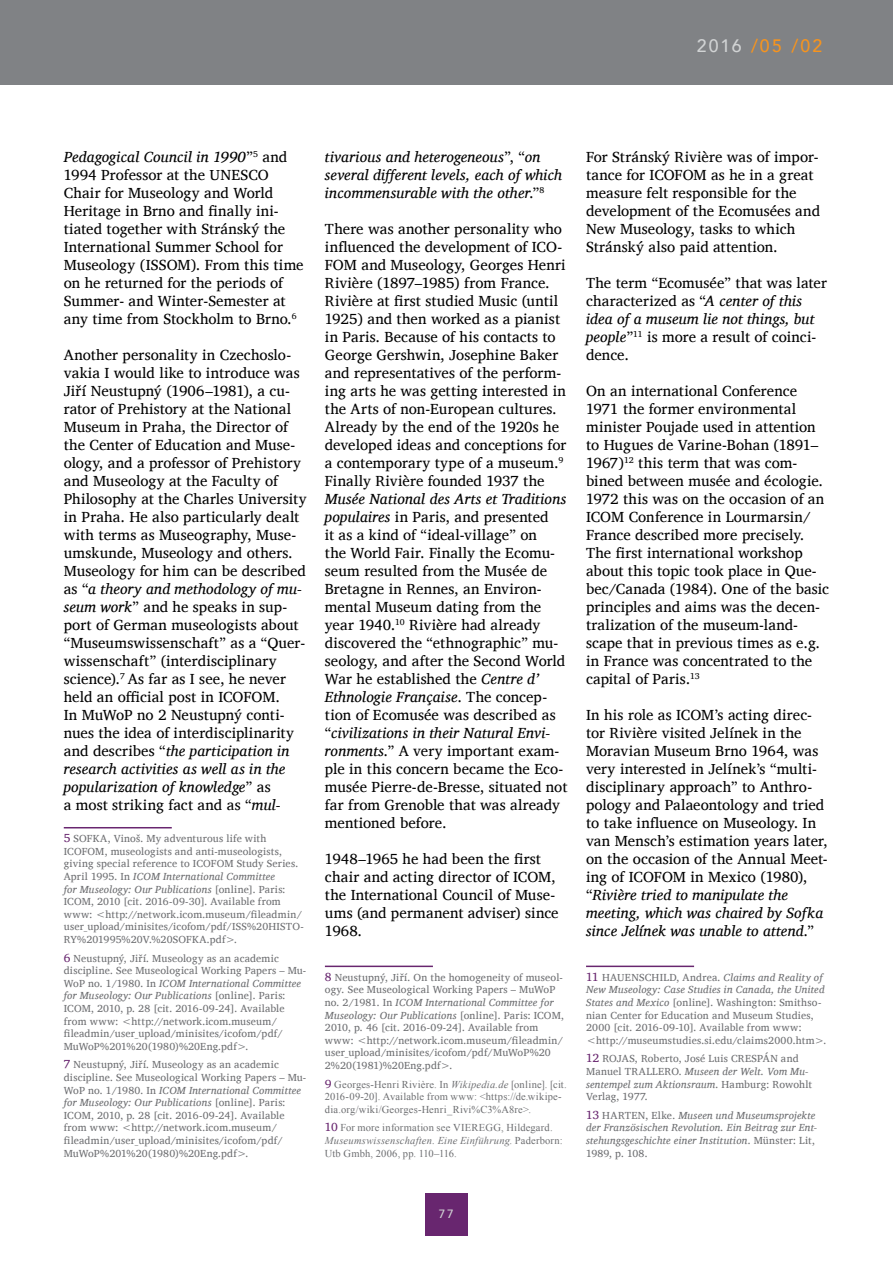
<style>
.page{position:relative;width:893px;height:1263px;background:#fff}
.page>*{position:absolute;margin:0;border:0;box-sizing:border-box;transform-origin:0 0}
.t1{font:500 18px "Avenir";letter-spacing:.125em;color:#f7941e}
.t2{font:15px/18px "Charis SIL";letter-spacing:.005em;color:#000}
.t3{font:italic 15px/18px "Charis SIL";letter-spacing:.015em;color:#000}
.t4{font:500 12px "Avenir";color:#d1d3d4}
.t5{font:10.5px/12.6px "Charis SIL";letter-spacing:.015em;color:#6d6e71}
.t6{font:10.5px/12.6px "Times New Roman";letter-spacing:.015em;color:#6d6e71}
.t7{font:italic 10.5px/12.6px "Charis SIL";letter-spacing:.025em;color:#6d6e71}
.s1{color:#d1d3d4}
.s2{font-style:italic}
.s3{font-size:12px;color:#68266f}
.s4{font-style:normal}
.s5{font-family:"Charis SIL";font-size:12px;color:#68266f}
.s6{font-style:normal;font-size:12px;color:#68266f}
</style>
<div class="page">
<div style="left:0;top:0;width:893px;height:85px;background:#808285"></div>
<div style="left:425px;top:1193px;width:43px;height:42px;background:#68266f"></div>
<hr style="left:64px;top:827px;width:108px;height:1px;background:#68266f">
<hr style="left:325px;top:965px;width:108px;height:2px;background:#68266f">
<hr style="left:586px;top:965px;width:108px;height:2px;background:#68266f">
<p class="t1" style="left:697px;top:30px;width:127px"><span class="s1">2016</span> /05 /02</p>
<p class="t2" style="left:64px;top:148px;width:241px"><span class="s2">Pedagogical Council in 1990</span>”<sup>5</sup> and<br>1994 Professor at the UNESCO<br>Chair for Museology and World<br>Heritage in Brno and finally ini&shy;tiated together with Stránský the<br>International Summer School for<br>Museology (ISSOM). From this time on he returned for the periods of<br>Summer- and Winter-Semester at any time from Stockholm to Brno.<sup>6</sup></p>
<p class="t2" style="left:64px;top:346px;width:244px">Another personality in Czechoslo&shy;vakia I would like to introduce was Jiří Neustupný (1906–1981), a cu&shy;rator of Prehistory at the National Museum in Praha, the Director of the Center of Education and Muse&shy;ology, and a professor of Prehistory and Museology at the Faculty of Philosophy at the Charles University in Praha. He also particularly dealt with terms as Museography, Muse&shy;umskunde, Museology and others.<br>Museology for him can be described as “<span class="s2">a theory and methodology of mu&shy;seum work</span>” and he speaks in sup&shy;port of German museologists about “Museumswissenschaft” as a “Quer&shy;wissenschaft” (interdisciplinary science).<sup>7</sup> As far as I see, he never held an official post in ICOFOM.<br>In MuWoP no 2 Neustupný conti&shy;nues the idea of interdisciplinarity and describes “<span class="s2">the participation in research activities as well as in the popularization of knowledge</span>” as<br>a most striking fact and as “<span class="s2">mul-</span></p>
<p class="t5" style="left:64px;top:832px;width:241px"><span class="s3">5</span> SOFKA, Vinoš. My adventurous life with ICOFOM, museologists and anti-museologists, giving special reference to ICOFOM Study Series.<br>April 1995. In <span class="s2">ICOM International Committee<br>for Museology: Our Publications</span> [online]. Paris:<br>ICOM, 2010 [cit. 2016-09-30]. Available from www: &lt;http://network.icom.museum/fileadmin/ user_upload/minisites/icofom/pdf/ISS%20HISTO-RY%201995%20V.%20SOFKA.pdf&gt;.</p>
<p class="t5" style="left:64px;top:952px;width:244px"><span class="s3">6</span> Neustupný, Jiří. Museology as an academic discipline. See Museological Working Papers – Mu-WoP no. 1/1980. In <span class="s2">ICOM International Committee for Museology: Our Publications</span> [online]. Paris:<br>ICOM, 2010, p. 28 [cit. 2016-09-24]. Available from www: &lt;http://network.icom.museum/ fileadmin/user_upload/minisites/icofom/pdf/ MuWoP%201%20(1980)%20Eng.pdf&gt;.</p>
<p class="t5" style="left:64px;top:1058px;width:244px"><span class="s3">7</span> Neustupný, Jiří. Museology as an academic discipline. See Museological Working Papers – Mu-WoP no. 1/1980. In <span class="s2">ICOM International Committee for Museology: Our Publications</span> [online]. Paris:<br>ICOM, 2010, p. 28 [cit. 2016-09-24]. Available from www: &lt;http://network.icom.museum/ fileadmin/user_upload/minisites/icofom/pdf/ MuWoP%201%20(1980)%20Eng.pdf&gt;.</p>
<p class="t3" style="left:325px;top:148px;width:239px">tivarious and heterogeneous<span class="s4">”, “</span>on several different levels, each of which incommensurable with the other<span class="s4">.”</span><sup>8</sup></p>
<p class="t2" style="left:325px;top:220px;width:243px">There was another personality who influenced the development of ICO-FOM and Museology, Georges Henri Rivière (1897–1985) from France.<br>Rivière at first studied Music (until 1925) and then worked as a pianist in Paris. Because of his contacts to George Gershwin, Josephine Baker and representatives of the perform&shy;ing arts he was getting interested in the Arts of non-European cultures.<br>Already by the end of the 1920s he developed ideas and conceptions for a contemporary type of a museum.<sup>9<br></sup>Finally Rivière founded 1937 the</p>
<p class="t2" style="left:325px;top:490px;width:244px"><span class="s2">Musée National des Arts et Traditions populaires</span> in Paris, and presented<br>it as a kind of “ideal-village” on<br>the World Fair. Finally the Ecomu&shy;seum resulted from the Musée de Bretagne in Rennes, an Environ&shy;mental Museum dating from the year 1940.<sup>10</sup> Rivière had already discovered the “ethnographic” mu&shy;seology, and after the Second World War he established the <span class="s2">Centre d’ Ethnologie Française</span>. The concep&shy;tion of Ecomusée was described as “<span class="s2">civilizations in their Natural Envi&shy;ronments.</span>” A very important exam&shy;ple in this concern became the Eco&shy;musée Pierre-de-Bresse, situated not far from Grenoble that was already mentioned before.</p>
<p class="t2" style="left:325px;top:850px;width:235px">1948–1965 he had been the first chair and acting director of ICOM, the International Council of Muse&shy;ums (and permanent adviser) since<br>1968.</p>
<p class="t5" style="left:325px;top:971px;width:241px"><span class="s3">8</span> Neustupný, Jiří. On the homogeneity of museol&shy;ogy. See Museological Working Papers – MuWoP no. 2/1981. In <span class="s2">ICOM International Committee for Museology: Our Publications</span> [online]. Paris: ICOM, 2010, p. 46 [cit. 2016-09-24]. Available from www: &lt;http://network.icom.museum/fileadmin/ user_upload/minisites/icofom/pdf/MuWoP%20<br>2%20(1981)%20Eng.pdf&gt;.</p>
<p class="t6" style="left:325px;top:1078px;width:243px"><span class="s5">9</span> Georges-Henri Rivière. In <span class="s2">Wikipedia.de</span> [online]. [cit.<br>2016-09-20]. Available from www: &lt;https://de.wikipe&shy;dia.org/wiki/Georges-Henri_Rivi%C3%A8re&gt;.</p>
<p class="t6" style="left:325px;top:1121px;width:239px"><span class="s5">10</span> For more information see VIEREGG, Hildegard.<br><span class="s2">Museumswissenschaften. Eine Einführung</span>. Paderborn:<br>Utb Gmbh, 2006, pp. 110–116.</p>
<p class="t2" style="left:586px;top:148px;width:236px">For Stránský Rivière was of impor&shy;tance for ICOFOM as he in a great measure felt responsible for the development of the Ecomusées and<br>New Museology, tasks to which<br>Stránský also paid attention.</p>
<p class="t2" style="left:586px;top:274px;width:242px">The term “Ecomusée” that was later characterized as “<span class="s2">A center of this idea of a museum lie not things, but people</span>”<sup>11</sup> is more a result of coinci&shy;dence.</p>
<p class="t2" style="left:586px;top:382px;width:245px">On an international Conference<br>1971 the former environmental minister Poujade used in attention to Hugues de Varine-Bohan (1891–<br>1967)<sup>12</sup> this term that was com&shy;bined between musée and écologie.<br>1972 this was on the occasion of an<br>ICOM Conference in Lourmarsin/<br>France described more precisely.<br>The first international workshop about this topic took place in Que&shy;bec/Canada (1984). One of the basic principles and aims was the decen&shy;tralization of the museum-land&shy;scape that in previous times as e. g. in France was concentrated to the capital of Paris.<sup>13</sup></p>
<p class="t2" style="left:586px;top:706px;width:243px">In his role as ICOM’s acting direc&shy;tor Rivière visited Jelínek in the Moravian Museum Brno 1964, was very interested in Jelínek’s “multi&shy;disciplinary approach” to Anthro&shy;pology and Palaeontology and tried to take influence on Museology. In van Mensch’s estimation years later, on the occasion of the Annual Meet&shy;ing of ICOFOM in Mexico (1980), “<span class="s2">Rivière tried to manipulate the meeting, which was chaired by Sofka since Jelínek was unable to attend</span>.”</p>
<p class="t5" style="left:586px;top:971px;width:242px"><span class="s3">11</span> HAUENSCHILD, Andrea. <span class="s2">Claims and Reality of New Museology: Case Studies in Canada, the United States and Mexico</span> [online]. Washington: Smithso&shy;nian Center for Education and Museum Studies, 2000 [cit. 2016-09-10]. Available from www: &lt;http://museumstudies.si.edu/claims2000.htm&gt;.</p>
<p class="t5" style="left:586px;top:1052px;width:228px"><span class="s3">12</span> ROJAS, Roberto, José Luis CRESPÁN and Manuel TRALLERO. <span class="s2">Museen der Welt. Vom Mu&shy;sentempel zum Aktionsraum</span>. Hamburg: Rowohlt Verlag, 1977.</p>
<p class="t7" style="left:586px;top:1109px;width:233px"><span class="s6">13</span> <span class="s4">HARTEN, Elke.</span> Museen und Museumsprojekte der Französischen Revolution. Ein Beitrag zur Ent&shy;stehungsgeschichte einer Institution<span class="s4">. Münster: Lit, 1989, p. 108.</span></p>
<p class="t4" style="left:439px;top:1203px;width:16px">77</p>
</div>
